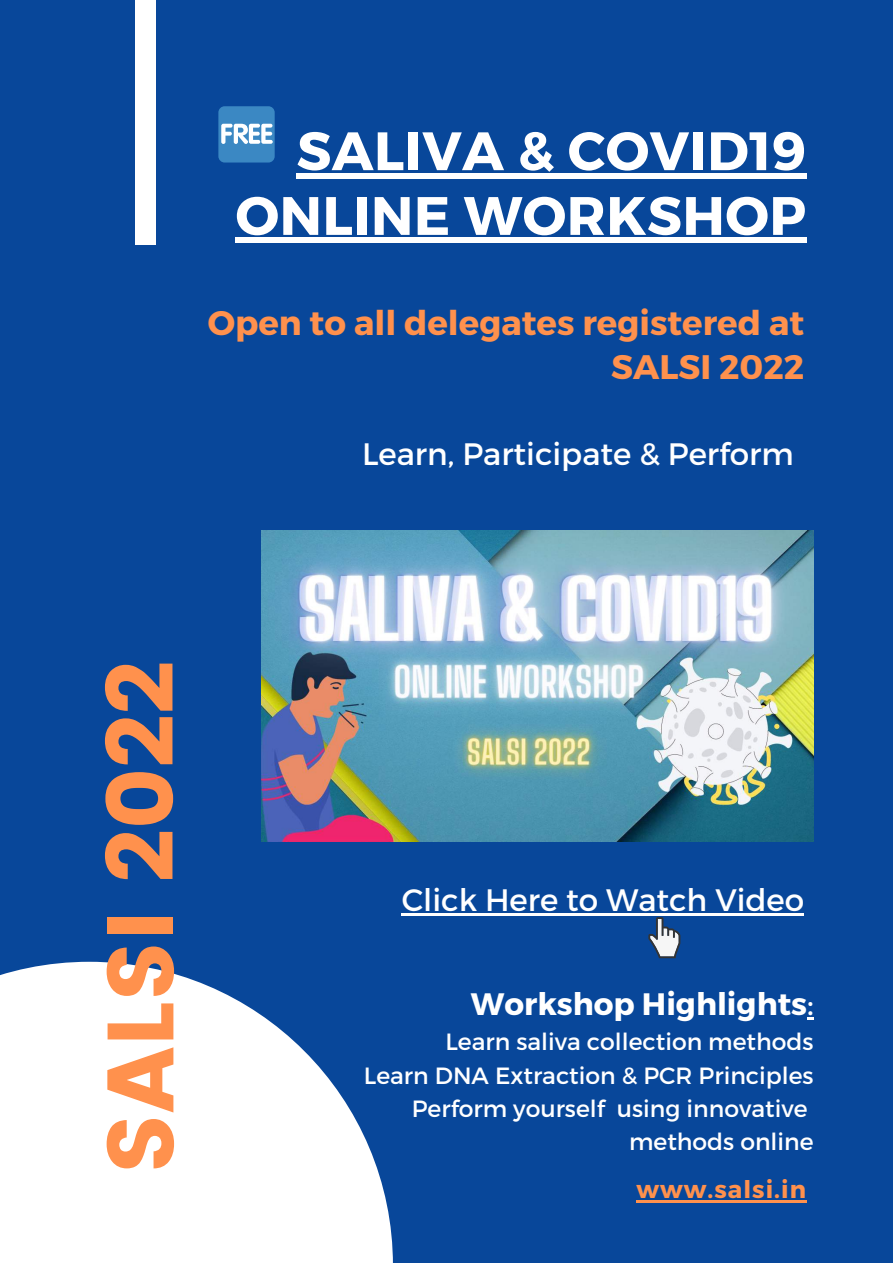
<style>
.page{position:relative;width:893px;height:1263px;background:#08479a}
.page>*{position:absolute;margin:0;border:0;box-sizing:border-box;transform-origin:0 0}
.t1{font:93.75px "Poppins";color:#ff914d}
.t2{font:700 54px/64.7px "Montserrat";letter-spacing:.01em;color:#fff;text-align:right}
.t3{font:700 33.97px/43.9px "Montserrat";color:#ff914d;text-align:right}
.t4{font:30.97px "Montserrat";color:#fff}
.t5{font:700 30.97px "Montserrat";color:#fff}
.t6{font:700 24.22px "Montserrat";letter-spacing:.04em;color:#ff914d}
.t7{font:23.48px/33.2px "Montserrat";color:#fff;text-align:right}
.s1{font-weight:400}
</style>
<div class="page">
<svg style="left:0;top:962px;width:393px;height:301px;fill:#fff"></svg>
<div style="left:135px;top:0;width:21px;height:245px;background:#fff"></div>
<svg style="left:648px;top:917px;width:32px;height:41px"></svg>
<img style="left:261px;top:531px;width:552px;height:310px">
<div style="left:218px;top:106px;width:57px;height:57px;background:#3b88c3;border-radius:6px"></div>
<svg style="left:221px;top:124px;width:52px;height:20px"></svg>
<div style="left:296px;top:173px;width:510px;height:5px;background:#fff"></div>
<div style="left:235px;top:238px;width:571px;height:5px;background:#fff"></div>
<hr style="left:402px;top:913px;width:402px;height:3px;background:#fff">
<svg style="left:807px;top:1017px;width:6px;height:2px"></svg>
<hr style="left:636px;top:1200px;width:171px;height:2px;background:#ff914d">
<h2 class="t2" style="left:235px;top:116px;width:572px">SALIVA &amp; COVID19<br>ONLINE WORKSHOP</h2>
<h3 class="t3" style="left:208px;top:299px;width:598px">Open to all delegates registered at<br>SALSI 2022</h3>
<h3 class="t4" style="left:362px;top:434px;width:433px">Learn, Participate &amp; Perform</h3>
<h1 class="t1" style="left:86px;top:1174px;width:515px;rotate:-90deg">SALSI 2022</h1>
<h3 class="t4" style="left:402px;top:880px;width:404px">Click Here to Watch Video</h3>
<h3 class="t5" style="left:471px;top:984px;width:344px">Workshop Highlights<span class="s1">:</span></h3>
<p class="t7" style="left:364px;top:1024px;width:451px">Learn saliva collection methods<br>Learn DNA Extraction &amp; PCR Principles<br>Perform yourself using innovative methods online</p>
<p class="t6" style="left:636px;top:1174px;width:171px">www.salsi.in</p>
</div>
